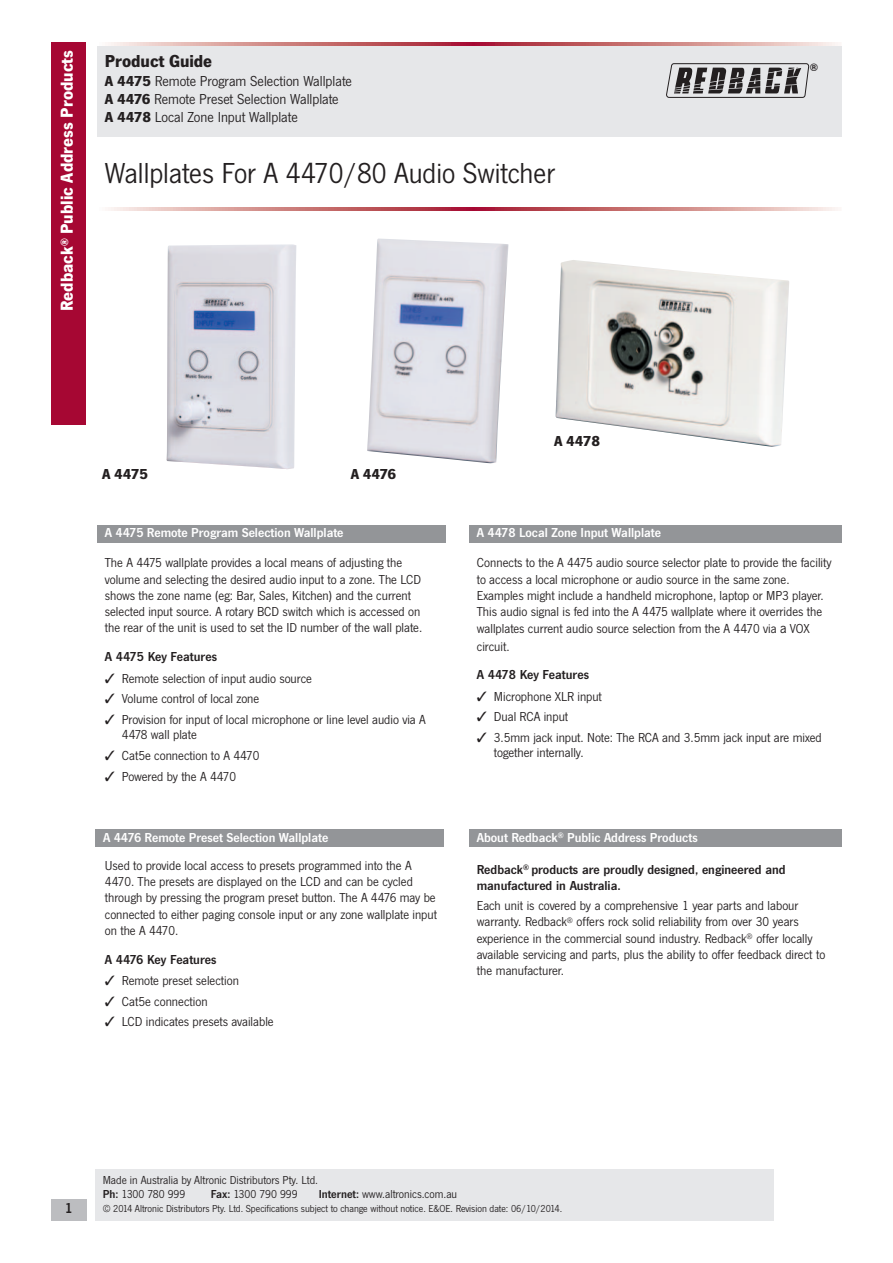
<style>
.page{position:relative;width:893px;height:1263px;background:#fff}
.page>*{position:absolute;margin:0;border:0;box-sizing:border-box;transform-origin:0 0}
.t1{font:30px "News Got T";color:#231f20}
.t2{font:700 18px "News Got T";color:#fff}
.t3{font:700 18px "News Got T";color:#231f20}
.t4{font:15px/18px "News Got T";color:#231f20}
.t5{font:700 15px "News Got T";color:#231f20}
.t6{font:600 15px "News Got T";color:#231f20}
.t7{font:13.5px/16.2px "News Got T";color:#231f20}
.t8{font:600 13.5px "News Got T";color:#fff}
.t9{font:600 13.5px/16.2px "News Got T";color:#231f20}
.t10{font:12px/14.4px "News Got T";color:#231f20}
.t11{font:10.5px "News Got T";color:#231f20}
.t12{font:700 10.35px "Helvetica";color:#231f20}
.s1{font-weight:700}
.s2{font-size:15px}
.s3{font-weight:600}
</style>
<div class="page">
<div style="left:97px;top:43px;width:745px;height:94px;background:#e6e7e9"></div>
<svg style="left:97px;top:43px;width:745px;height:3px;background:#ce8285"></svg>
<svg style="left:108px;top:207px;width:730px;height:4px;background:#cd8083"></svg>
<div style="left:51px;top:43px;width:35px;height:382px;background:#a60733"></div>
<div style="left:97px;top:525px;width:349px;height:17px;background:#939598"></div>
<div style="left:469px;top:830px;width:373px;height:17px;background:#939598"></div>
<svg style="left:666px;top:63px;width:143px;height:35px"></svg>
<img style="left:167px;top:244px;width:129px;height:225px">
<img style="left:367px;top:239px;width:142px;height:224px">
<img style="left:555px;top:260px;width:234px;height:187px">
<div style="left:96px;top:830px;width:348px;height:17px;background:#939598"></div>
<div style="left:469px;top:525px;width:373px;height:17px;background:#939598"></div>
<div style="left:51px;top:1199px;width:35px;height:21px;background:#bcbdc0"></div>
<div style="left:95px;top:1169px;width:679px;height:51px;background:#e6e7e9"></div>
<h2 class="t2" style="left:60px;top:311px;width:262px;rotate:-90deg">Redback<sup>®</sup> Public Address Products</h2>
<h2 class="t3" style="left:105px;top:53px;width:109px">Product Guide</h2>
<p class="t4" style="left:105px;top:73px;width:249px"><span class="s1">A 4475</span> Remote Program Selection Wallplate<br><span class="s1">A 4476</span> Remote Preset Selection Wallplate<br><span class="s1">A 4478</span> Local Zone Input Wallplate</p>
<h1 class="t1" style="left:105px;top:162px;width:452px">Wallplates For A 4470/80 Audio Switcher</h1>
<p class="t12" style="left:810px;top:63px;width:9px">®</p>
<p class="t5" style="left:554px;top:435px;width:48px">A 4478</p>
<p class="t5" style="left:102px;top:468px;width:48px">A 4475</p>
<p class="t5" style="left:351px;top:468px;width:47px">A 4476</p>
<p class="t8" style="left:105px;top:527px;width:240px">A 4475 Remote Program Selection Wallplate</p>
<p class="t8" style="left:477px;top:527px;width:186px">A 4478 Local Zone Input Wallplate</p>
<p class="t7" style="left:105px;top:556px;width:319px">The A 4475 wallplate provides a local means of adjusting the volume and selecting the desired audio input to a zone. The LCD shows the zone name (eg: Bar, Sales, Kitchen) and the current selected input source. A rotary BCD switch which is accessed on the rear of the unit is used to set the ID number of the wall plate.</p>
<p class="t9" style="left:105px;top:650px;width:114px">A 4475 Key Features</p>
<p class="t7" style="left:105px;top:671px;width:209px">✓ Remote selection of input audio source</p>
<p class="t7" style="left:105px;top:692px;width:156px">✓ Volume control of local zone</p>
<p class="t7" style="left:122px;top:713px;width:305px;line-height:15px;text-indent:-17px">✓ Provision for input of local microphone or line level audio via A<br>4478 wall plate</p>
<p class="t7" style="left:105px;top:749px;width:156px">✓ Cat5e connection to A 4470</p>
<p class="t7" style="left:105px;top:769px;width:133px">✓ Powered by the A 4470</p>
<p class="t7" style="left:477px;top:556px;width:356px;line-height:16.8px">Connects to the A 4475 audio source selector plate to provide the facility to access a local microphone or audio source in the same zone.<br>Examples might include a handheld microphone, laptop or MP3 player.<br>This audio signal is fed into the A 4475 wallplate where it overrides the wallplates current audio source selection from the A 4470 via <span class="s2">a</span> VOX circuit.</p>
<p class="t9" style="left:477px;top:668px;width:114px">A 4478 Key Features</p>
<p class="t7" style="left:477px;top:689px;width:127px">✓ Microphone XLR input</p>
<p class="t7" style="left:477px;top:710px;width:93px">✓ Dual RCA input</p>
<p class="t7" style="left:494px;top:731px;width:329px;line-height:15px;text-indent:-17px">✓ 3.5mm jack input. Note: The RCA and 3.5mm jack input are mixed together internally.</p>
<p class="t8" style="left:103px;top:832px;width:227px">A 4476 Remote Preset Selection Wallplate</p>
<p class="t8" style="left:477px;top:832px;width:222px">About Redback<sup>®</sup> Public Address Products</p>
<p class="t7" style="left:105px;top:858px;width:334px">Used to provide local access to presets programmed into the A 4470. The presets are displayed on the LCD and can be cycled through by pressing the program preset button. The A 4476 may be connected to either paging console input or any zone wallplate input on the A 4470.</p>
<p class="t9" style="left:105px;top:952px;width:113px">A 4476 Key Features</p>
<p class="t7" style="left:105px;top:974px;width:136px">✓ Remote preset selection</p>
<p class="t7" style="left:105px;top:994px;width:104px">✓ Cat5e connection</p>
<p class="t7" style="left:105px;top:1015px;width:170px">✓ LCD indicates presets available</p>
<p class="t9" style="left:477px;top:862px;width:310px">Redback<sup>®</sup> products are proudly designed, engineered and manufactured in Australia.</p>
<p class="t7" style="left:477px;top:899px;width:350px">Each unit is covered by a comprehensive 1 year parts and labour warranty. Redback<sup>®</sup> offers rock solid reliability from over 30 years experience in the commercial sound industry. Redback<sup>®</sup> offer locally available servicing and parts, plus the ability to offer feedback direct to the manufacturer.</p>
<p class="t6" style="left:65px;top:1202px;width:9px">1</p>
<p class="t10" style="left:103px;top:1173px;width:217px">Made in Australia by Altronic Distributors Pty. Ltd.<br><span class="s3">Ph:</span> 1300 780 999</p>
<p class="t10" style="left:211px;top:1188px;width:89px"><span class="s3">Fax:</span> 1300 790 999</p>
<p class="t10" style="left:319px;top:1188px;width:140px"><span class="s3">Internet:</span> www.altronics.com.au</p>
<p class="t11" style="left:103px;top:1204px;width:461px">© 2014 Altronic Distributors Pty. Ltd. Specifications subject to change without notice. E&amp;OE. Revision date: 06/10/2014.</p>
</div>
